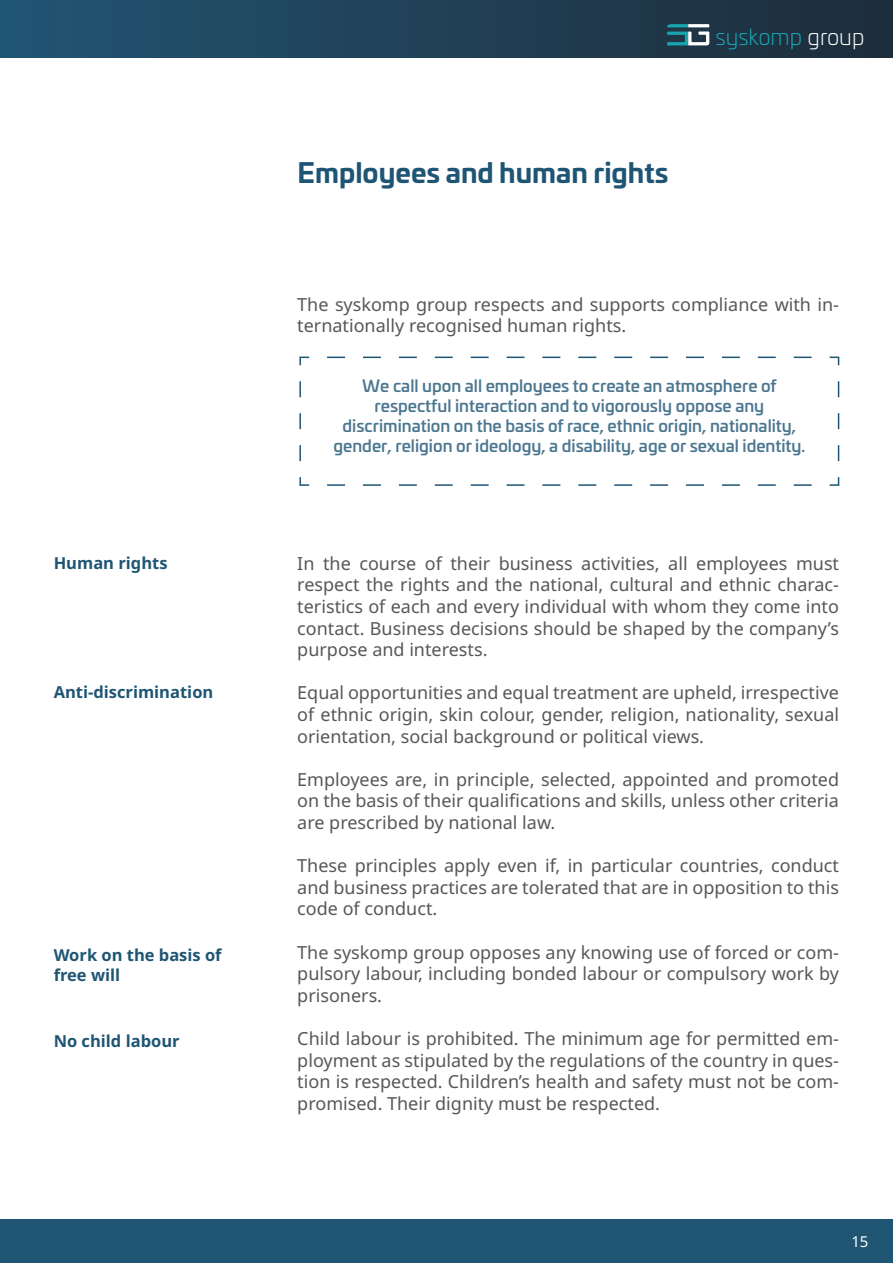
<style>
.page{position:relative;width:893px;height:1263px;background:#fff}
.page>*{position:absolute;margin:0;border:0;box-sizing:border-box;transform-origin:0 0}
.t1{font:700 27px "Univia Pro";color:#1f5574}
.t2{font:300 22.2px "Univia Pro";color:#17a6b0}
.t3{font:18px/21.6px "Noto Sans";color:#575756;text-align:justify}
.t4{font:500 16.5px/19.8px "Univia Pro";color:#4c7790;text-align:center}
.t5{font:700 16.5px/19.8px "Noto Sans";color:#1f5574}
.t6{font:15px "Noto Sans";color:#fff}
.s1{color:#fff}
</style>
<div class="page">
<div style="left:0;top:0;width:893px;height:58px;background:linear-gradient(to right,#225473,#1e2c3a)"></div>
<svg style="left:667px;top:24px;width:42px;height:21px"></svg>
<div style="left:0;top:1219px;width:893px;height:44px;background:#205574"></div>
<svg style="left:299px;top:356px;width:541px;height:130px"></svg>
<p class="t5" style="left:54px;top:554px;width:115px">Human rights</p>
<p class="t5" style="left:54px;top:683px;width:161px">Anti-discrimination</p>
<p class="t5" style="left:54px;top:945px;width:169px">Work on the basis of free will</p>
<p class="t5" style="left:54px;top:1031px;width:128px">No child labour</p>
<h1 class="t1" style="left:298px;top:151px;width:372px">Employees and human rights</h1>
<p class="t2" style="left:715px;top:21px;width:151px">syskomp <span class="s1">group</span></p>
<p class="t3" style="left:297px;top:293px;width:543px">The syskomp group respects and supports compliance with in&shy;ternationally recognised human rights.</p>
<p class="t4" style="left:333px;top:375px;width:473px">We call upon all employees to create an atmosphere of respectful interaction and to vigorously oppose any discrimination on the basis of race, ethnic origin, nationality, gender, religion or ideology, a disability, age or sexual identity.</p>
<p class="t3" style="left:297px;top:553px;width:543px">In the course of their business activities, all employees must respect the rights and the national, cultural and ethnic charac&shy;teristics of each and every individual with whom they come into contact. Business decisions should be shaped by the company’s purpose and interests.</p>
<p class="t3" style="left:297px;top:682px;width:543px">Equal opportunities and equal treatment are upheld, irrespective of ethnic origin, skin colour, gender, religion, nationality, sexual orientation, social background or political views.</p>
<p class="t3" style="left:297px;top:769px;width:543px">Employees are, in principle, selected, appointed and promoted on the basis of their qualifications and skills, unless other criteria are prescribed by national law.</p>
<p class="t3" style="left:297px;top:855px;width:543px">These principles apply even if, in particular countries, conduct and business practices are tolerated that are in opposition to this code of conduct.</p>
<p class="t3" style="left:297px;top:941px;width:543px">The syskomp group opposes any knowing use of forced or com&shy;pulsory labour, including bonded labour or compulsory work by prisoners.</p>
<p class="t3" style="left:297px;top:1028px;width:543px">Child labour is prohibited. The minimum age for permitted em&shy;ployment as stipulated by the regulations of the country in ques&shy;tion is respected. Children’s health and safety must not be com&shy;promised. Their dignity must be respected.</p>
<p class="t6" style="left:851px;top:1233px;width:19px">15</p>
</div>
